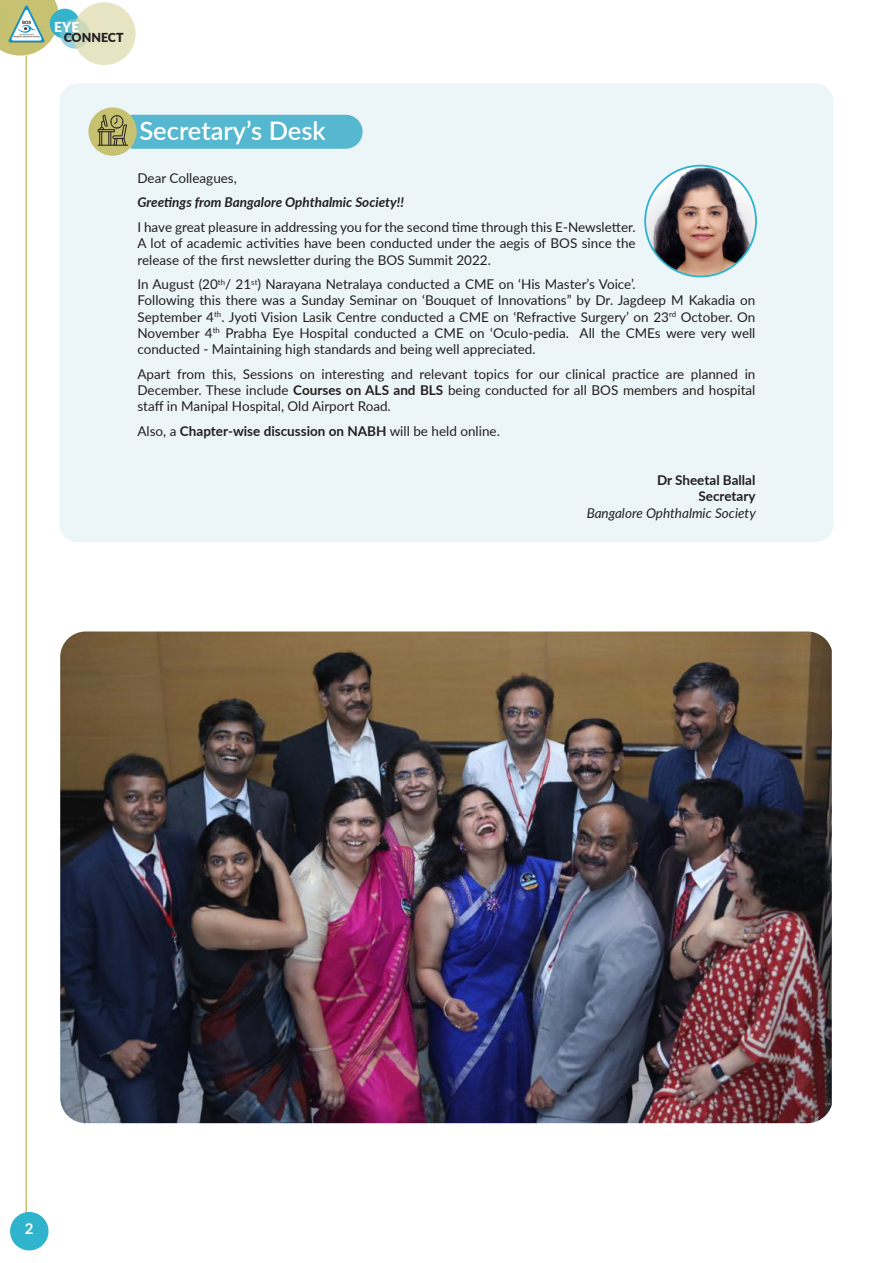
<style>
.page{position:relative;width:893px;height:1263px;background:#fff}
.page>*{position:absolute;margin:0;border:0;box-sizing:border-box;transform-origin:0 0}
.header_with_shading{font:600 25.5px "Lato";color:#fff}
.t1{font:700 15px "Lato";color:#fff}
.t2{font:900 13.8px "Lato";color:#fff}
.Body{font:13.5px/16.2px "Lato";color:#231f20;text-align:justify}
.Body-2{font:700 13.5px "Lato";color:#231f20}
.Body-3{font:italic 700 13.5px "Lato";color:#231f20}
.Body-4{font:italic 13.5px "Lato";color:#231f20}
.t3{font:900 12.45px "Lato";color:#231f20}
.s1{font-weight:700}
.s2{font-weight:400}
</style>
<div class="page">
<svg style="left:0;top:0;width:82px;height:56px"></svg>
<svg style="left:73px;top:2px;width:63px;height:63px;background:#e2e2c2"></svg>
<hr style="left:26px;top:56px;width:1px;height:1163px;background:#c6c271">
<div style="left:10px;top:1212px;width:39px;height:38px;background:#30b3cd;border-radius:50%"></div>
<img style="left:6px;top:3px;width:41px;height:40px">
<div style="left:60px;top:83px;width:773px;height:459px;background:#ecf6f9;border-radius:18px"></div>
<div style="left:88px;top:107px;width:49px;height:49px;background:#c6c271;border-radius:50%"></div>
<svg style="left:98px;top:115px;width:265px;height:34px;background:#62b5c1"></svg>
<img style="left:645px;top:166px;width:111px;height:110px;border-radius:55px">
<div style="left:644px;top:165px;width:113px;height:112px;border:2px solid #30b3cd;border-radius:50%"></div>
<img style="left:60px;top:631px;width:772px;height:492px">
<p class="t2" style="left:54px;top:16px;width:27px">EYE</p>
<p class="t3" style="left:64px;top:28px;width:61px">CONNECT</p>
<p class="header_with_shading" style="left:139px;top:112px;width:188px">Secretary’s Desk</p>
<p class="Body" style="left:137px;top:169px;width:101px">Dear Colleagues,</p>
<p class="Body-3" style="left:137px;top:193px;width:268px">Greetings from Bangalore Ophthalmic Society!!</p>
<p class="Body" style="left:137px;top:219px;width:500px">I have great pleasure in addressing you for the second time through this E-Newsletter.<br>A lot of academic activities have been conducted under the aegis of BOS since the release of the first newsletter during the BOS Summit 2022.</p>
<p class="Body" style="left:137px;top:276px;width:619px;text-align:left">In August (20<sup>th</sup>/ 21<sup>st</sup>) Narayana Netralaya conducted a CME on ‘His Master’s Voice’.<br>Following this there was a Sunday Seminar on ‘Bouquet of Innovations” by Dr. Jagdeep M Kakadia on September 4<sup>th</sup>. Jyoti Vision Lasik Centre conducted a CME on ‘Refractive Surgery’ on 23<sup>rd</sup> October. On November 4<sup>th</sup> Prabha Eye Hospital conducted a CME on ‘Oculo-pedia. All the CMEs were very well conducted - Maintaining high standards and being well appreciated.</p>
<p class="Body" style="left:137px;top:365px;width:619px">Apart from this, Sessions on interesting and relevant topics for our clinical practice are planned in December. These include <span class="s1">Courses on ALS and BLS</span> being conducted for all BOS members and hospital staff in Manipal Hospital, Old Airport Road.</p>
<p class="Body-2" style="left:137px;top:421px;width:364px"><span class="s2">Also, a</span> Chapter-wise discussion on NABH <span class="s2">will be held online.</span></p>
<p class="Body-2" style="left:657px;top:470px;width:100px">Dr Sheetal Ballal</p>
<p class="Body-2" style="left:698px;top:487px;width:59px">Secretary</p>
<p class="Body-4" style="left:587px;top:503px;width:171px">Bangalore Ophthalmic Society</p>
<p class="t1" style="left:25px;top:1218px;width:10px">2</p>
</div>
